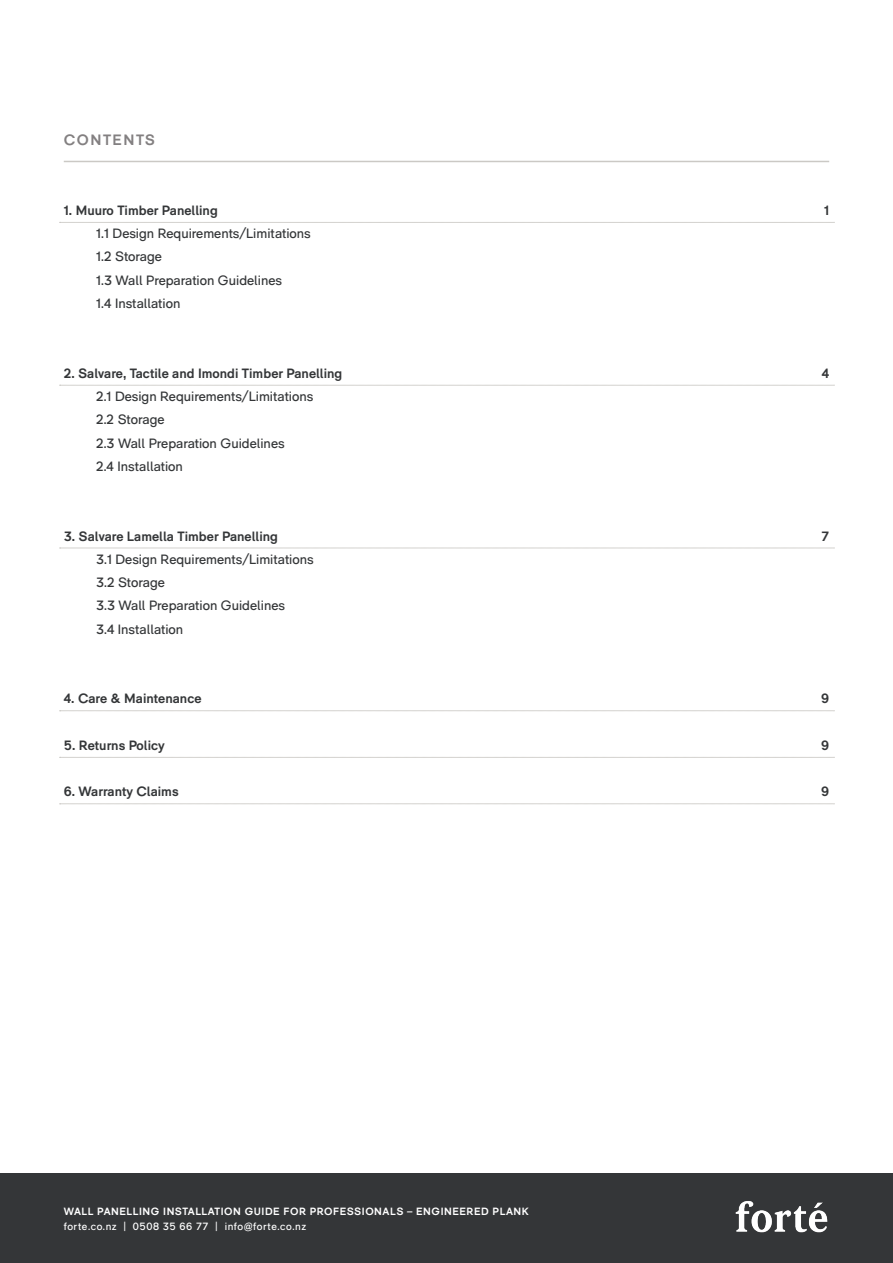
<style>
.page{position:relative;width:893px;height:1263px;background:#fff}
.page>*{position:absolute;margin:0;border:0;box-sizing:border-box;transform-origin:0 0}
.t1{font:700 15px "RM Pro";letter-spacing:.1em;color:#838081}
.t2{font:13.5px "RM Pro";color:#343638}
.Paragraph_Style_1{font:700 13.5px "RM Pro";color:#343638}
.t3{font:700 10.5px "RM Pro";letter-spacing:.05em;color:#fff}
.t4{font:10.5px "RM Pro";letter-spacing:.05em;color:#fff}
</style>
<div class="page">
<div style="left:0;top:1173px;width:893px;height:90px;background:#343638"></div>
<img style="left:735px;top:1201px;width:93px;height:32px">
<svg style="left:60px;top:222px;width:774px;height:1px"></svg>
<svg style="left:60px;top:385px;width:774px;height:1px"></svg>
<svg style="left:60px;top:548px;width:774px;height:1px"></svg>
<svg style="left:60px;top:710px;width:774px;height:1px"></svg>
<svg style="left:60px;top:757px;width:774px;height:1px"></svg>
<svg style="left:60px;top:803px;width:774px;height:1px"></svg>
<hr style="left:64px;top:161px;width:765px;height:1px;background:#cbc9c5">
<p class="t1" style="left:64px;top:131px;width:93px">CONTENTS</p>
<p class="Paragraph_Style_1" style="left:64px;top:202px;width:155px">1. Muuro Timber Panelling</p>
<p class="t2" style="left:96px;top:225px;width:216px">1.1 Design Requirements/Limitations</p>
<p class="t2" style="left:96px;top:249px;width:67px">1.2 Storage</p>
<p class="t2" style="left:96px;top:272px;width:187px">1.3 Wall Preparation Guidelines</p>
<p class="t2" style="left:96px;top:295px;width:86px">1.4 Installation</p>
<p class="Paragraph_Style_1" style="left:64px;top:365px;width:280px">2. Salvare, Tactile and Imondi Timber Panelling</p>
<p class="t2" style="left:96px;top:388px;width:218px">2.1 Design Requirements/Limitations</p>
<p class="t2" style="left:96px;top:411px;width:70px">2.2 Storage</p>
<p class="t2" style="left:96px;top:435px;width:190px">2.3 Wall Preparation Guidelines</p>
<p class="t2" style="left:96px;top:458px;width:88px">2.4 Installation</p>
<p class="Paragraph_Style_1" style="left:64px;top:528px;width:216px">3. Salvare Lamella Timber Panelling</p>
<p class="t2" style="left:96px;top:551px;width:219px">3.1 Design Requirements/Limitations</p>
<p class="t2" style="left:96px;top:574px;width:70px">3.2 Storage</p>
<p class="t2" style="left:96px;top:597px;width:190px">3.3 Wall Preparation Guidelines</p>
<p class="t2" style="left:96px;top:621px;width:88px">3.4 Installation</p>
<p class="Paragraph_Style_1" style="left:64px;top:691px;width:139px">4. Care &amp; Maintenance</p>
<p class="Paragraph_Style_1" style="left:64px;top:737px;width:102px">5. Returns Policy</p>
<p class="Paragraph_Style_1" style="left:64px;top:784px;width:116px">6. Warranty Claims</p>
<p class="t3" style="left:64px;top:1204px;width:466px">WALL PANELLING INSTALLATION GUIDE FOR PROFESSIONALS – ENGINEERED PLANK</p>
<p class="t4" style="left:64px;top:1219px;width:244px">forte.co.nz | 0508 35 66 77 | info@forte.co.nz</p>
<p class="Paragraph_Style_1" style="left:824px;top:202px;width:7px">1</p>
<p class="Paragraph_Style_1" style="left:822px;top:365px;width:9px">4</p>
<p class="Paragraph_Style_1" style="left:821px;top:528px;width:9px">7</p>
<p class="Paragraph_Style_1" style="left:821px;top:691px;width:10px">9</p>
<p class="Paragraph_Style_1" style="left:821px;top:737px;width:10px">9</p>
<p class="Paragraph_Style_1" style="left:821px;top:784px;width:10px">9</p>
</div>
